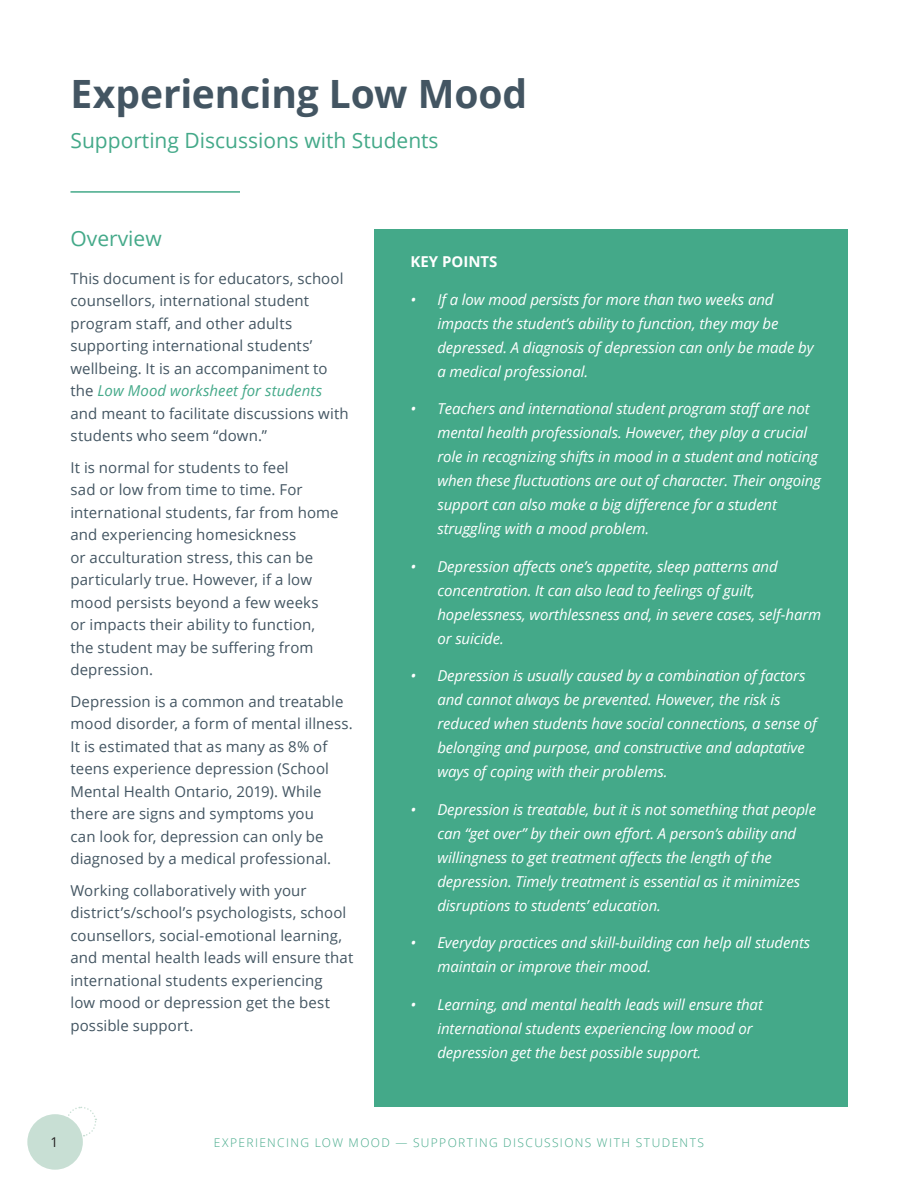
<style>
.page{position:relative;width:918px;height:1188px;background:#fff}
.page>*{position:absolute;margin:0;border:0;box-sizing:border-box;transform-origin:0 0}
.t1{font:700 39px "Open Sans";letter-spacing:-.005em;color:#435562}
.t2{font:21px "Open Sans";color:#44a989}
.t3{font:italic 15px/24px "Open Sans";letter-spacing:-.005em;color:#fff}
.t4{font:15px/22.5px "Open Sans";letter-spacing:.005em;color:#435562}
.t5{font:700 15px "Open Sans";color:#fff}
.t6{font:13.5px "Open Sans";color:#231f20}
.t7{font:300 12px "Open Sans";letter-spacing:.115em;color:#44a989}
.s1{font-style:italic;color:#44a989}
</style>
<div class="page">
<div style="left:27px;top:1114px;width:56px;height:56px;background:#c8dfd4;border-radius:50%"></div>
<svg style="left:66px;top:1106px;width:31px;height:31px"></svg>
<div style="left:374px;top:230px;width:474px;height:877px;background:#44a989"></div>
<hr style="left:70px;top:191px;width:170px;height:2px;background:#44a989">
<h1 class="t1" style="left:70px;top:66px;width:458px">Experiencing Low Mood</h1>
<h2 class="t2" style="left:70px;top:126px;width:370px">Supporting Discussions with Students</h2>
<h2 class="t2" style="left:70px;top:224px;width:93px">Overview</h2>
<p class="t4" style="left:70px;top:266px;width:280px">This document is for educators, school counsellors, international student program staff, and other adults supporting international students’ wellbeing. It is an accompaniment to the <span class="s1">Low Mood worksheet for students </span>and meant to facilitate discussions with students who seem “down.”</p>
<p class="t4" style="left:70px;top:455px;width:270px">It is normal for students to feel<br>sad or low from time to time. For international students, far from home and experiencing homesickness<br>or acculturation stress, this can be particularly true. However, if a low mood persists beyond a few weeks<br>or impacts their ability to function, the student may be suffering from depression.</p>
<p class="t4" style="left:70px;top:689px;width:284px">Depression is a common and treatable mood disorder, a form of mental illness.<br>It is estimated that as many as 8% of teens experience depression (School Mental Health Ontario, 2019). While there are signs and symptoms you<br>can look for, depression can only be diagnosed by a medical professional.</p>
<p class="t4" style="left:70px;top:878px;width:284px">Working collaboratively with your district’s/school’s psychologists, school counsellors, social-emotional learning, and mental health leads will ensure that international students experiencing<br>low mood or depression get the best possible support.</p>
<p class="t5" style="left:410px;top:251px;width:89px">KEY POINTS</p>
<p class="t3" style="left:437px;top:287px;width:378px;text-indent:-27px">• If a low mood persists for more than two weeks and impacts the student’s ability to function, they may be depressed. A diagnosis of depression can only be made by a medical professional.</p>
<p class="t3" style="left:437px;top:397px;width:385px;text-indent:-27px">• Teachers and international student program staff are not mental health professionals. However, they play a crucial role in recognizing shifts in mood in a student and noticing when these fluctuations are out of character. Their ongoing support can also make a big difference for a student struggling with a mood problem.</p>
<p class="t3" style="left:437px;top:554px;width:385px;text-indent:-27px">• Depression affects one’s appetite, sleep patterns and concentration. It can also lead to feelings of guilt, hopelessness, worthlessness and, in severe cases, self-harm or suicide.</p>
<p class="t3" style="left:437px;top:664px;width:381px;text-indent:-27px">• Depression is usually caused by a combination of factors and cannot always be prevented. However, the risk is reduced when students have social connections, a sense of belonging and purpose, and constructive and adaptative ways of coping with their problems.</p>
<p class="t3" style="left:437px;top:797px;width:380px;text-indent:-27px">• Depression is treatable, but it is not something that people can “get over” by their own effort. A person’s ability and willingness to get treatment affects the length of the depression. Timely treatment is essential as it minimizes disruptions to students’ education.</p>
<p class="t3" style="left:437px;top:931px;width:374px;text-indent:-27px">• Everyday practices and skill-building can help all students maintain or improve their mood.</p>
<p class="t3" style="left:437px;top:992px;width:327px;text-indent:-27px">• Learning, and mental health leads will ensure that international students experiencing low mood or depression get the best possible support.</p>
<p class="t6" style="left:51px;top:1133px;width:9px">1</p>
<p class="t7" style="left:214px;top:1134px;width:492px">EXPERIENCING LOW MOOD — SUPPORTING DISCUSSIONS WITH STUDENTS</p>
</div>
